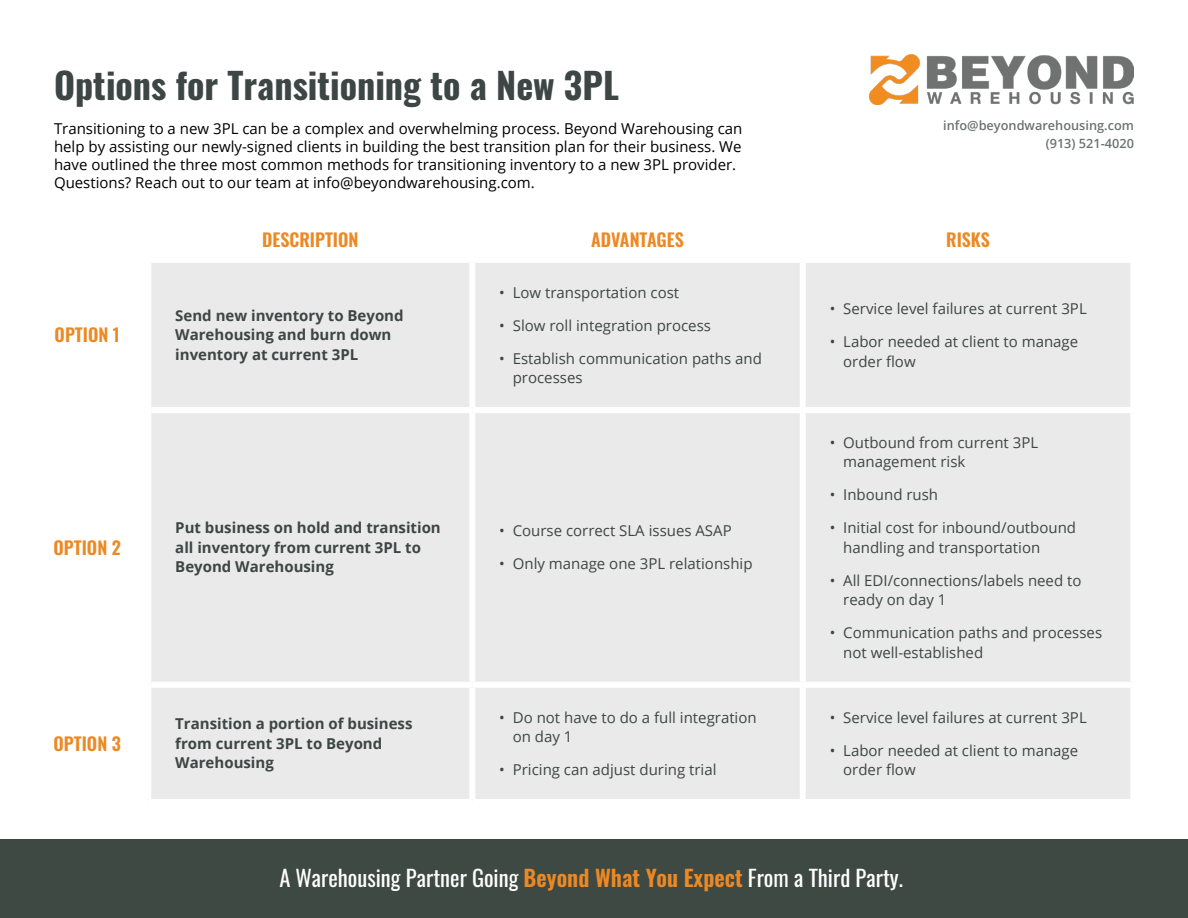
<style>
.page{position:relative;width:1188px;height:918px;background:#fff}
.page>*{position:absolute;margin:0;border:0;box-sizing:border-box;transform-origin:0 0}
.t1{font:700 36px "Oswald";color:#3d4644}
.t2{font:22.5px "Oswald";color:#fff}
.t3{font:600 18px "Oswald";color:#ec8923}
.t4{font:15px/19.5px "Open Sans";color:#3d4644}
.t5{font:15px/18px "Open Sans";color:#000}
.t6{font:700 15px/19.5px "Open Sans";color:#3d4644}
.t7{font:600 12.75px/18px "Open Sans";color:#6e7272;text-align:right}
.s1{font-weight:600;color:#ec8923}
</style>
<div class="page">
<div style="left:151px;top:263px;width:979px;height:536px;background:#eaeaea"></div>
<div style="left:469px;top:263px;width:6px;height:144px;background:#fff"></div>
<div style="left:800px;top:263px;width:6px;height:144px;background:#fff"></div>
<div style="left:151px;top:407px;width:321px;height:6px;background:#fff"></div>
<div style="left:472px;top:407px;width:331px;height:6px;background:#fff"></div>
<div style="left:469px;top:413px;width:6px;height:269px;background:#fff"></div>
<div style="left:803px;top:407px;width:333px;height:6px;background:#fff"></div>
<div style="left:800px;top:413px;width:6px;height:269px;background:#fff"></div>
<div style="left:151px;top:682px;width:321px;height:6px;background:#fff"></div>
<div style="left:472px;top:682px;width:331px;height:6px;background:#fff"></div>
<div style="left:469px;top:688px;width:6px;height:111px;background:#fff"></div>
<div style="left:803px;top:682px;width:333px;height:6px;background:#fff"></div>
<div style="left:800px;top:688px;width:6px;height:111px;background:#fff"></div>
<img style="left:870px;top:54px;width:264px;height:51px">
<div style="left:0;top:840px;width:1188px;height:78px;background:#3e4944"></div>
<h1 class="t1" style="left:54px;top:66px;width:566px">Options for Transitioning to a New 3PL</h1>
<p class="t5" style="left:54px;top:119px;width:690px">Transitioning to a new 3PL can be a complex and overwhelming process. Beyond Warehousing can help by assisting our newly-signed clients in building the best transition plan for their business. We have outlined the three most common methods for transitioning inventory to a new 3PL provider.<br>Questions? Reach out to our team at info@beyondwarehousing.com.</p>
<p class="t7" style="left:943px;top:116px;width:192px">info@beyondwarehousing.com (913) 521-4020</p>
<p class="t3" style="left:55px;top:326px;width:67px">OPTION 1</p>
<p class="t3" style="left:54px;top:538px;width:69px">OPTION 2</p>
<p class="t3" style="left:54px;top:734px;width:69px">OPTION 3</p>
<p class="t3" style="left:262px;top:230px;width:98px">DESCRIPTION</p>
<p class="t3" style="left:591px;top:230px;width:94px">ADVANTAGES</p>
<p class="t3" style="left:946px;top:230px;width:45px">RISKS</p>
<p class="t6" style="left:175px;top:305px;width:230px">Send new inventory to Beyond<br>Warehousing and burn down inventory at current 3PL</p>
<p class="t4" style="left:499px;top:282px;width:181px">• Low transportation cost</p>
<p class="t4" style="left:499px;top:315px;width:213px">• Slow roll integration process</p>
<p class="t4" style="left:513px;top:348px;width:251px;text-indent:-14px">• Establish communication paths and processes</p>
<p class="t6" style="left:175px;top:518px;width:267px">Put business on hold and transition all inventory from current 3PL to<br>Beyond Warehousing</p>
<p class="t4" style="left:499px;top:521px;width:234px">• Course correct SLA issues ASAP</p>
<p class="t4" style="left:499px;top:554px;width:255px">• Only manage one 3PL relationship</p>
<p class="t6" style="left:175px;top:714px;width:239px">Transition a portion of business from current 3PL to Beyond<br>Warehousing</p>
<p class="t4" style="left:513px;top:707px;width:245px;text-indent:-14px">• Do not have to do a full integration on day 1</p>
<p class="t4" style="left:499px;top:759px;width:219px">• Pricing can adjust during trial</p>
<p class="t4" style="left:830px;top:299px;width:259px">• Service level failures at current 3PL</p>
<p class="t4" style="left:843px;top:332px;width:236px;text-indent:-14px">• Labor needed at client to manage order flow</p>
<p class="t4" style="left:843px;top:432px;width:196px;text-indent:-14px">• Outbound from current 3PL management risk</p>
<p class="t4" style="left:830px;top:485px;width:110px">• Inbound rush</p>
<p class="t4" style="left:843px;top:518px;width:234px;text-indent:-14px">• Initial cost for inbound/outbound handling and transportation</p>
<p class="t4" style="left:843px;top:570px;width:240px;text-indent:-14px">• All EDI/connections/labels need to ready on day 1</p>
<p class="t4" style="left:843px;top:623px;width:260px;text-indent:-14px">• Communication paths and processes not well-established</p>
<p class="t4" style="left:830px;top:707px;width:259px">• Service level failures at current 3PL</p>
<p class="t4" style="left:843px;top:740px;width:236px;text-indent:-14px">• Labor needed at client to manage order flow</p>
<h2 class="t2" style="left:279px;top:858px;width:625px">A Warehousing Partner Going <span class="s1">Beyond What You Expect</span> From a Third Party.</h2>
</div>
